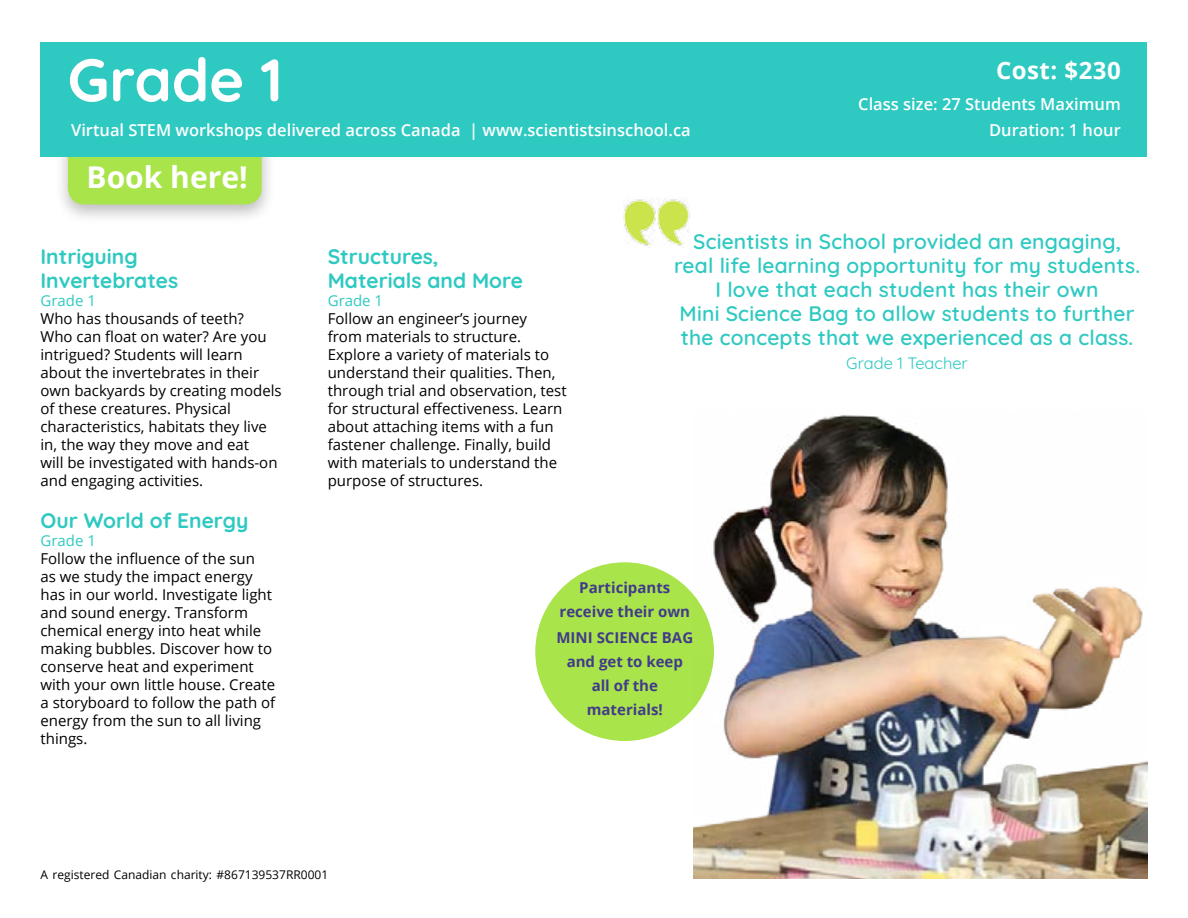
<style>
.page{position:relative;width:1188px;height:918px;background:#fff}
.page>*{position:absolute;margin:0;border:0;box-sizing:border-box;transform-origin:0 0}
.t1{font:700 60px "Quicksand";color:#fff}
.t2{font:700 30px "Open Sans";color:#fff}
.t3{font:700 24px "Open Sans";letter-spacing:.02em;color:#fff}
.t4{font:600 21px/24px "Quicksand";letter-spacing:.01em;color:#2ec9c1;text-align:center}
.t5{font:700 21px/24px "Quicksand";color:#2ec9c1}
.t6{font:600 16.5px/25.5px "Open Sans";color:#fff;text-align:right}
.t7{font:16.5px "Quicksand";color:#2ec9c1}
.t8{font:15px/18px "Open Sans";color:#000}
.t9{font:700 15px/24px "Open Sans";color:#413b89;text-align:center}
.t10{font:15px "Open Sans";color:#2ec9c1}
.t11{font:12px "Open Sans";color:#000}
</style>
<div class="page">
<div style="left:53px;top:117px;width:224px;height:108px;background:#000;opacity:.27"></div>
<div style="left:68px;top:156px;width:194px;height:49px;background:#aae44b"></div>
<div style="left:40px;top:42px;width:1108px;height:114px;background:#2ec9c1"></div>
<div style="left:535px;top:562px;width:179px;height:179px;background:#aae44b;border-radius:50%"></div>
<img style="left:623px;top:197px;width:67px;height:49px">
<img style="left:694px;top:415px;width:454px;height:463px">
<h1 class="t1" style="left:68px;top:34px;width:217px">Grade 1</h1>
<p class="t6" style="left:71px;top:117px;width:621px">Virtual STEM workshops delivered across Canada | www.scientistsinschool.ca</p>
<h2 class="t2" style="left:87px;top:156px;width:163px">Book here!</h2>
<h3 class="t3" style="left:996px;top:53px;width:126px">Cost: $230</h3>
<p class="t6" style="left:858px;top:91px;width:264px">Class size: 27 Students Maximum<br>Duration: 1 hour</p>
<h3 class="t5" style="left:40px;top:243px;width:139px">Intriguing<br>Invertebrates</h3>
<p class="t10" style="left:40px;top:290px;width:57px">Grade 1</p>
<p class="t8" style="left:40px;top:309px;width:243px">Who has thousands of teeth?<br>Who can float on water? Are you intrigued? Students will learn about the invertebrates in their own backyards by creating models of these creatures. Physical characteristics, habitats they live in, the way they move and eat<br>will be investigated with hands-on and engaging activities.</p>
<h3 class="t5" style="left:40px;top:507px;width:209px">Our World of Energy</h3>
<p class="t10" style="left:40px;top:530px;width:57px">Grade 1</p>
<p class="t8" style="left:40px;top:549px;width:236px">Follow the influence of the sun<br>as we study the impact energy has in our world. Investigate light and sound energy. Transform chemical energy into heat while making bubbles. Discover how to conserve heat and experiment with your own little house. Create a storyboard to follow the path of energy from the sun to all living things.</p>
<h3 class="t5" style="left:328px;top:243px;width:197px">Structures,<br>Materials and More</h3>
<p class="t10" style="left:328px;top:290px;width:57px">Grade 1</p>
<p class="t8" style="left:328px;top:309px;width:241px">Follow an engineer’s journey<br>from materials to structure.<br>Explore a variety of materials to understand their qualities. Then, through trial and observation, test for structural effectiveness. Learn about attaching items with a fun fastener challenge. Finally, build with materials to understand the purpose of structures.</p>
<h3 class="t4" style="left:674px;top:227px;width:468px">Scientists in School provided an engaging, real life learning opportunity for my students.<br>I love that each student has their own<br>Mini Science Bag to allow students to further the concepts that we experienced as a class.</h3>
<p class="t7" style="left:846px;top:350px;width:123px">Grade 1 Teacher</p>
<p class="t9" style="left:560px;top:575px;width:132px">Participants receive their own</p>
<p class="t9" style="left:557px;top:625px;width:138px">MINI SCIENCE BAG and get to keep all of the materials!</p>
<p class="t11" style="left:40px;top:866px;width:289px">A registered Canadian charity: #867139537RR0001</p>
</div>
